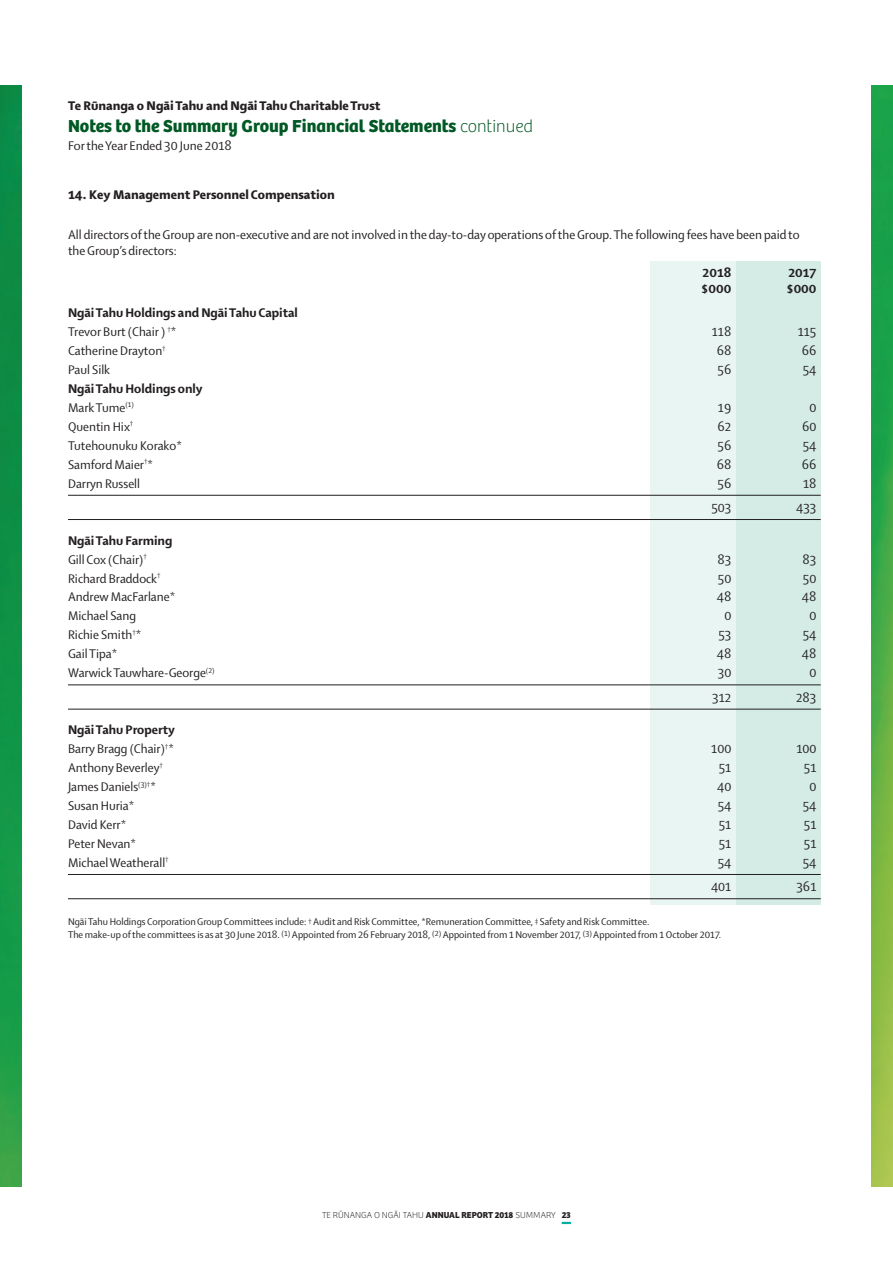
<style>
.page{position:relative;width:893px;height:1263px;background:#fff}
.page>*{position:absolute;margin:0;border:0;box-sizing:border-box;transform-origin:0 0}
.heading{font:700 18px "Bree";color:#005824}
.body_financials{font:13.5px "Shaker 2";color:#231f20}
.body{font:13.5px/15.8px "Shaker 2";color:#231f20}
.body_financials-2{font:800 13.5px "Shaker 2";color:#231f20}
.body_financials_0_25{font:13.5px "Shaker 2";color:#231f20}
.heading-2{font:800 13.5px "Shaker 2";color:#231f20}
.heading___notes{font:800 13.5px "Shaker 2";color:#231f20}
.body_financials_extr{font:800 13.5px "Shaker 2";color:#231f20}
.body_financials-3{font:10.5px/12.8px "Shaker 2";color:#231f20}
.t1{font:100 9px "Bree";color:#231f20}
.s1{font-weight:100}
.s2{font-size:8.25px}
.s3{font-weight:700}
</style>
<div class="page">
<svg style="left:562px;top:1222px;width:9px;height:2px"></svg>
<div style="left:736px;top:261px;width:85px;height:644px;background:#d4ebe6"></div>
<div style="left:651px;top:261px;width:85px;height:644px;background:#e9f5f3"></div>
<hr style="left:68px;top:495px;width:753px;height:1px;background:#231f20">
<hr style="left:68px;top:519px;width:753px;height:1px;background:#231f20">
<hr style="left:68px;top:685px;width:753px;height:1px;background:#231f20">
<hr style="left:68px;top:709px;width:753px;height:1px;background:#231f20">
<hr style="left:68px;top:874px;width:753px;height:1px;background:#231f20">
<hr style="left:68px;top:898px;width:753px;height:1px;background:#231f20">
<img style="left:0;top:85px;width:21px;height:1101px">
<img style="left:872px;top:85px;width:21px;height:1101px">
<p class="heading-2" style="left:68px;top:97px;width:314px">Te Rūnanga o Ngāi Tahu and Ngāi Tahu Charitable Trust</p>
<p class="heading" style="left:68px;top:115px;width:467px">Notes to the Summary Group Financial Statements <span class="s1">continued</span></p>
<p class="body" style="left:68px;top:137px;width:165px">For the Year Ended 30 June 2018</p>
<p class="heading___notes" style="left:68px;top:186px;width:268px">14. Key Management Personnel Compensation</p>
<p class="body" style="left:68px;top:227px;width:733px">All directors of the Group are non-executive and are not involved in the day-to-day operations of the Group. The following fees have been paid to the Group’s directors:</p>
<p class="body_financials_extr" style="left:703px;top:264px;width:30px">2018</p>
<p class="body_financials_extr" style="left:788px;top:264px;width:30px">2017</p>
<p class="body_financials_extr" style="left:701px;top:279px;width:32px">$000</p>
<p class="body_financials_extr" style="left:786px;top:279px;width:32px">$000</p>
<p class="body_financials-2" style="left:68px;top:304px;width:231px">Ngāi Tahu Holdings and Ngāi Tahu Capital</p>
<p class="body_financials" style="left:68px;top:323px;width:110px">Trevor Burt (Chair ) <sup>†</sup>*</p>
<p class="body_financials" style="left:712px;top:323px;width:21px">118</p>
<p class="body_financials" style="left:798px;top:323px;width:20px">115</p>
<p class="body_financials" style="left:68px;top:342px;width:99px">Catherine Drayton<sup>†</sup></p>
<p class="body_financials" style="left:717px;top:342px;width:16px">68</p>
<p class="body_financials" style="left:802px;top:342px;width:16px">66</p>
<p class="body_financials" style="left:68px;top:361px;width:44px">Paul Silk</p>
<p class="body_financials" style="left:717px;top:361px;width:15px">56</p>
<p class="body_financials" style="left:803px;top:361px;width:15px">54</p>
<p class="body_financials-2" style="left:68px;top:380px;width:136px">Ngāi Tahu Holdings only</p>
<p class="body_financials" style="left:68px;top:398px;width:67px">Mark Tume<sup>(1)</sup></p>
<p class="body_financials" style="left:718px;top:398px;width:15px">19</p>
<p class="body_financials" style="left:809px;top:398px;width:8px">0</p>
<p class="body_financials" style="left:68px;top:417px;width:67px">Quentin Hix<sup>†</sup></p>
<p class="body_financials" style="left:717px;top:417px;width:15px">62</p>
<p class="body_financials" style="left:802px;top:417px;width:16px">60</p>
<p class="body_financials" style="left:68px;top:436px;width:116px">Tutehounuku Korako*</p>
<p class="body_financials" style="left:717px;top:436px;width:15px">56</p>
<p class="body_financials" style="left:803px;top:436px;width:15px">54</p>
<p class="body_financials" style="left:68px;top:455px;width:87px">Samford Maier<sup>†</sup>*</p>
<p class="body_financials" style="left:717px;top:455px;width:16px">68</p>
<p class="body_financials" style="left:802px;top:455px;width:16px">66</p>
<p class="body_financials_0_25" style="left:68px;top:474px;width:73px">Darryn Russell</p>
<p class="body_financials_0_25" style="left:717px;top:474px;width:15px">56</p>
<p class="body_financials_0_25" style="left:803px;top:474px;width:15px">18</p>
<p class="body_financials_0_25" style="left:711px;top:498px;width:22px">503</p>
<p class="body_financials_0_25" style="left:796px;top:498px;width:22px">433</p>
<p class="body_financials-2" style="left:68px;top:531px;width:106px">Ngāi Tahu Farming</p>
<p class="body_financials" style="left:68px;top:550px;width:80px">Gill Cox (Chair)<sup>†</sup></p>
<p class="body_financials" style="left:718px;top:550px;width:15px">83</p>
<p class="body_financials" style="left:803px;top:550px;width:15px">83</p>
<p class="body_financials" style="left:68px;top:569px;width:94px">Richard Braddock<sup>†</sup></p>
<p class="body_financials" style="left:718px;top:569px;width:15px">50</p>
<p class="body_financials" style="left:803px;top:569px;width:15px">50</p>
<p class="body_financials" style="left:68px;top:588px;width:109px">Andrew MacFarlane*</p>
<p class="body_financials" style="left:717px;top:588px;width:16px">48</p>
<p class="body_financials" style="left:802px;top:588px;width:16px">48</p>
<p class="body_financials" style="left:68px;top:607px;width:69px">Michael Sang</p>
<p class="body_financials" style="left:724px;top:607px;width:8px">0</p>
<p class="body_financials" style="left:809px;top:607px;width:8px">0</p>
<p class="body_financials" style="left:68px;top:626px;width:75px">Richie Smith<sup>†</sup>*</p>
<p class="body_financials" style="left:718px;top:626px;width:15px">53</p>
<p class="body_financials" style="left:803px;top:626px;width:15px">54</p>
<p class="body_financials" style="left:68px;top:645px;width:51px">Gail Tipa*</p>
<p class="body_financials" style="left:717px;top:645px;width:16px">48</p>
<p class="body_financials" style="left:802px;top:645px;width:16px">48</p>
<p class="body_financials_0_25" style="left:68px;top:664px;width:148px">Warwick Tauwhare-George<sup>(2)</sup></p>
<p class="body_financials_0_25" style="left:718px;top:664px;width:15px">30</p>
<p class="body_financials_0_25" style="left:809px;top:664px;width:8px">0</p>
<p class="body_financials_0_25" style="left:712px;top:688px;width:21px">312</p>
<p class="body_financials_0_25" style="left:796px;top:688px;width:22px">283</p>
<p class="body_financials-2" style="left:68px;top:721px;width:108px">Ngāi Tahu Property</p>
<p class="body_financials" style="left:68px;top:740px;width:108px">Barry Bragg (Chair)<sup>†</sup>*</p>
<p class="body_financials" style="left:711px;top:740px;width:22px">100</p>
<p class="body_financials" style="left:796px;top:740px;width:22px">100</p>
<p class="body_financials" style="left:68px;top:759px;width:96px">Anthony Beverley<sup>†</sup></p>
<p class="body_financials" style="left:719px;top:759px;width:14px">51</p>
<p class="body_financials" style="left:804px;top:759px;width:14px">51</p>
<p class="body_financials" style="left:68px;top:778px;width:90px">James Daniels<sup>(3)†</sup>*</p>
<p class="body_financials" style="left:717px;top:778px;width:16px">40</p>
<p class="body_financials" style="left:809px;top:778px;width:8px">0</p>
<p class="body_financials" style="left:68px;top:797px;width:68px">Susan Huria*</p>
<p class="body_financials" style="left:718px;top:797px;width:15px">54</p>
<p class="body_financials" style="left:803px;top:797px;width:15px">54</p>
<p class="body_financials" style="left:68px;top:815px;width:60px">David Kerr*</p>
<p class="body_financials" style="left:719px;top:815px;width:14px">51</p>
<p class="body_financials" style="left:804px;top:815px;width:14px">51</p>
<p class="body_financials" style="left:68px;top:834px;width:70px">Peter Nevan*</p>
<p class="body_financials" style="left:719px;top:834px;width:14px">51</p>
<p class="body_financials" style="left:804px;top:834px;width:14px">51</p>
<p class="body_financials_0_25" style="left:68px;top:853px;width:102px">Michael Weatherall<sup>†</sup></p>
<p class="body_financials_0_25" style="left:718px;top:853px;width:15px">54</p>
<p class="body_financials_0_25" style="left:803px;top:853px;width:15px">54</p>
<p class="body_financials_0_25" style="left:711px;top:878px;width:22px">401</p>
<p class="body_financials_0_25" style="left:796px;top:878px;width:21px">361</p>
<p class="body_financials-3" style="left:68px;top:915px;width:655px">Ngāi Tahu Holdings Corporation Group Committees include: <span class="s2">†</span> Audit and Risk Committee, *Remuneration Committee, <span class="s2">‡</span> Safety and Risk Committee.<br>The make-up of the committees is as at 30 June 2018. <span class="s2">(1)</span> Appointed from 26 February 2018, <span class="s2">(2)</span> Appointed from 1 November 2017, <span class="s2">(3)</span> Appointed from 1 October 2017.</p>
<p class="t1" style="left:322px;top:1210px;width:250px">TE RŪNANGA O NGĀI TAHU <span class="s3">ANNUAL REPORT 2018</span> SUMMARY <span class="s3">23</span></p>
</div>
